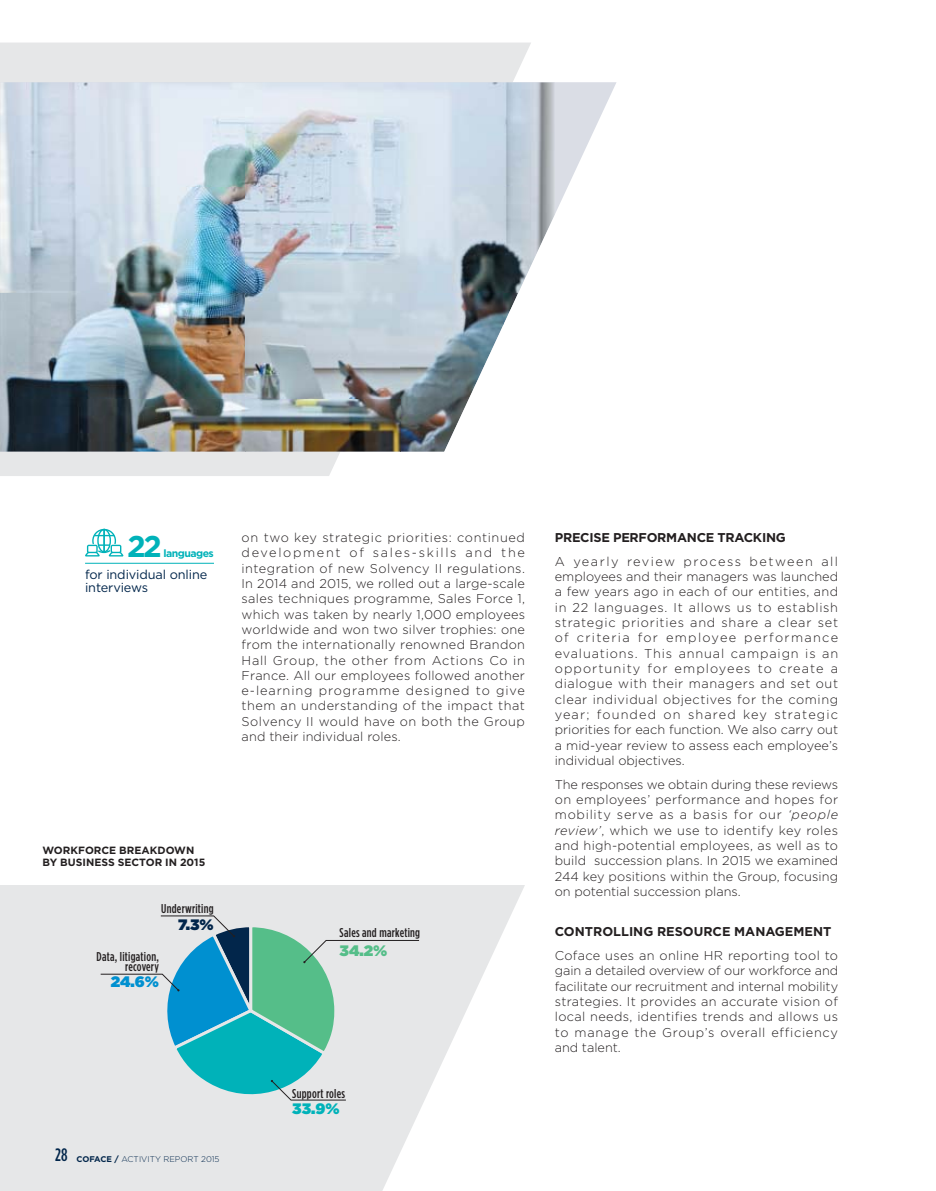
<style>
.page{position:relative;width:936px;height:1191px;background:#fff}
.page>*{position:absolute;margin:0;border:0;box-sizing:border-box;transform-origin:0 0}
.t1{font:700 30px "Gotham";color:#00b2b9}
.t2{font:15.15px "Gotham Ultra";color:#00b2b9}
.t3{font:15.15px "Gotham Ultra";color:#0090d0}
.t4{font:15.15px "Gotham Ultra";color:#55be89}
.t5{font:15.15px "Gotham Ultra";color:#02264b}
.t6{font:300 12.75px/15.3px "Gotham";letter-spacing:.01em;color:#231f20;text-align:justify}
.t7{font:500 12.75px/10.5px "Gotham Condensed";letter-spacing:.02em;color:#231f20;text-align:right}
.t8{font:700 12.75px "Gotham";color:#231f20}
.t9{font:12.75px/13.5px "Gotham";letter-spacing:-.01em;color:#02264b}
.t10{font:700 12.75px "Gotham";letter-spacing:-.02em;color:#231f20}
.t11{font:700 10.5px/12.6px "Gotham";color:#231f20}
.t12{font:700 10.5px "Gotham";letter-spacing:-.05em;color:#00b2b9}
.t13{font:300 8.25px "Gotham";color:#02264b}
.s1{font-family:"Gotham Condensed";font-weight:500;font-size:18px}
.s2{font-weight:700}
.s3{font-style:italic}
</style>
<div class="page">
<svg style="left:0;top:885px;width:525px;height:305px;fill:#e6e7e8"></svg>
<svg style="left:0;top:43px;width:531px;height:433px;fill:#e6e7e8"></svg>
<svg style="left:503px;top:82px;width:113px;height:370px"></svg>
<img style="left:0;top:82px;width:554px;height:211px">
<img style="left:0;top:293px;width:503px;height:159px">
<img style="left:503px;top:293px;width:17px;height:34px">
<hr style="left:85px;top:563px;width:129px;height:1px;background:#00b2b9">
<svg style="left:85px;top:529px;width:38px;height:27px"></svg>
<svg style="left:100px;top:915px;width:319px;height:192px;background:#a0cfd1"></svg>
<h1 class="t1" style="left:127px;top:534px;width:36px">22</h1>
<p class="t12" style="left:163px;top:549px;width:52px">languages</p>
<p class="t9" style="left:85px;top:568px;width:124px">for individual online interviews</p>
<p class="t11" style="left:43px;top:844px;width:164px">WORKFORCE BREAKDOWN<br>BY BUSINESS SECTOR IN 2015</p>
<p class="t7" style="left:161px;top:904px;width:54px">Underwriting</p>
<p class="t5" style="left:178px;top:918px;width:37px">7.3%</p>
<p class="t7" style="left:97px;top:951px;width:64px">Data, litigation, recovery</p>
<p class="t3" style="left:111px;top:976px;width:50px">24.6%</p>
<p class="t13" style="left:55px;top:1156px;width:166px"><span class="s1">28</span> <span class="s2">COFACE /</span> ACTIVITY REPORT 2015</p>
<p class="t6" style="left:242px;top:531px;width:285px">on two key strategic priorities: continued development of sales-skills and the integration of new Solvency II regulations.<br>In 2014 and 2015, we rolled out a large-scale sales techniques programme, Sales Force 1, which was taken by nearly 1,000 employees worldwide and won two silver trophies: one from the internationally renowned Brandon Hall Group, the other from Actions Co in France. All our employees followed another e-learning programme designed to give them an understanding of the impact that Solvency II would have on both the Group and their individual roles.</p>
<p class="t10" style="left:554px;top:533px;width:232px">PRECISE PERFORMANCE TRACKING</p>
<p class="t6" style="left:554px;top:555px;width:285px">A yearly review process between all employees and their managers was launched a few years ago in each of our entities, and in 22 languages. It allows us to establish strategic priorities and share a clear set of criteria for employee performance evaluations. This annual campaign is an opportunity for employees to create a dialogue with their managers and set out clear individual objectives for the coming year; founded on shared key strategic priorities for each function. We also carry out a mid-year review to assess each employee’s individual objectives.</p>
<p class="t6" style="left:554px;top:778px;width:285px">The responses we obtain during these reviews on employees’ performance and hopes for mobility serve as a basis for our <span class="s3">‘people review’</span>, which we use to identify key roles and high-potential employees, as well as to build succession plans. In 2015 we examined 244 key positions within the Group, focusing on potential succession plans.</p>
<p class="t8" style="left:554px;top:927px;width:278px">CONTROLLING RESOURCE MANAGEMENT</p>
<p class="t6" style="left:554px;top:949px;width:285px">Coface uses an online HR reporting tool to gain a detailed overview of our workforce and facilitate our recruitment and internal mobility strategies. It provides an accurate vision of local needs, identifies trends and allows us to manage the Group’s overall efficiency and talent.</p>
<p class="t7" style="left:339px;top:928px;width:82px">Sales and marketing</p>
<p class="t4" style="left:339px;top:945px;width:49px">34.2%</p>
<p class="t7" style="left:292px;top:1089px;width:54px">Support roles</p>
<p class="t2" style="left:292px;top:1103px;width:49px">33.9%</p>
</div>
